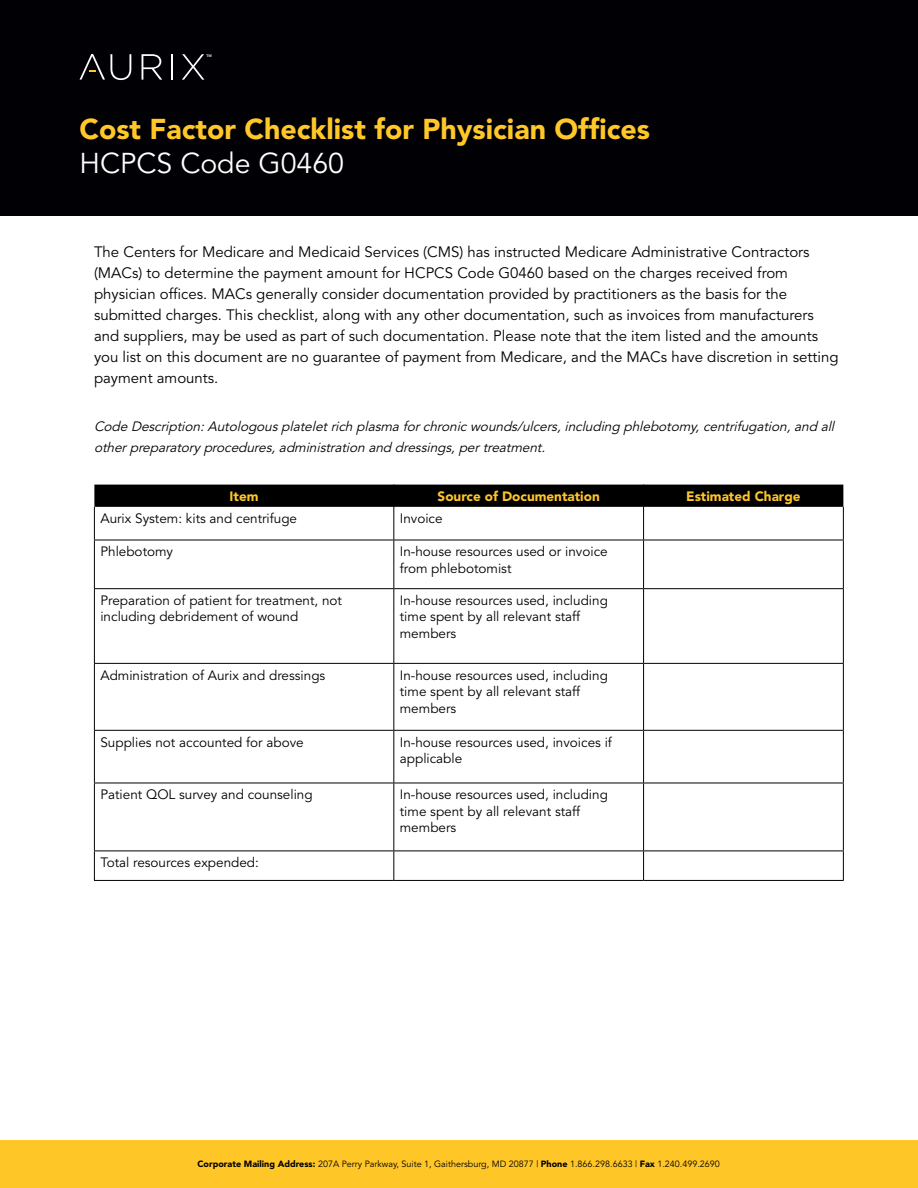
<style>
.page{position:relative;width:918px;height:1188px;background:#fff}
.page>*{position:absolute;margin:0;border:0;box-sizing:border-box;transform-origin:0 0}
.t1{font:900 28.5px "Avenir";color:#ffc828}
.t2{font:28.5px "Avenir";color:#fff}
.t3{font:15px/21px "Avenir";color:#000}
.t4{font:13.5px/16.5px "Avenir";color:#000}
.t5{font:italic 13.5px/21px "Avenir";color:#000}
.t6{font:900 13.5px "Avenir";color:#ffc628}
.t7{font:9px "Avenir";color:#000}
.t8{font:800 3.6px "Avenir";color:#fff}
.s1{font-weight:900}
</style>
<div class="page">
<div style="left:94px;top:485px;width:749px;height:22px;background:#000"></div>
<hr style="left:94px;top:507px;width:1px;height:33px;background:#000">
<hr style="left:393px;top:507px;width:1px;height:33px;background:#000">
<hr style="left:643px;top:507px;width:1px;height:33px;background:#000">
<hr style="left:843px;top:507px;width:1px;height:33px;background:#000">
<hr style="left:94px;top:540px;width:300px;height:1px;background:#000">
<hr style="left:94px;top:540px;width:1px;height:48px;background:#000">
<hr style="left:394px;top:540px;width:250px;height:1px;background:#000">
<hr style="left:393px;top:540px;width:1px;height:48px;background:#000">
<hr style="left:644px;top:540px;width:200px;height:1px;background:#000">
<hr style="left:643px;top:540px;width:1px;height:48px;background:#000">
<hr style="left:843px;top:540px;width:1px;height:48px;background:#000">
<hr style="left:94px;top:588px;width:300px;height:1px;background:#000">
<hr style="left:94px;top:589px;width:1px;height:74px;background:#000">
<hr style="left:394px;top:588px;width:250px;height:1px;background:#000">
<hr style="left:393px;top:589px;width:1px;height:74px;background:#000">
<hr style="left:644px;top:588px;width:200px;height:1px;background:#000">
<hr style="left:643px;top:589px;width:1px;height:74px;background:#000">
<hr style="left:843px;top:589px;width:1px;height:74px;background:#000">
<hr style="left:94px;top:663px;width:300px;height:1px;background:#000">
<hr style="left:94px;top:664px;width:1px;height:66px;background:#000">
<hr style="left:394px;top:663px;width:250px;height:1px;background:#000">
<hr style="left:393px;top:664px;width:1px;height:66px;background:#000">
<hr style="left:644px;top:663px;width:200px;height:1px;background:#000">
<hr style="left:643px;top:664px;width:1px;height:66px;background:#000">
<hr style="left:843px;top:664px;width:1px;height:66px;background:#000">
<hr style="left:94px;top:730px;width:300px;height:1px;background:#000">
<hr style="left:94px;top:731px;width:1px;height:52px;background:#000">
<hr style="left:394px;top:730px;width:250px;height:1px;background:#000">
<hr style="left:393px;top:731px;width:1px;height:52px;background:#000">
<hr style="left:644px;top:730px;width:200px;height:1px;background:#000">
<hr style="left:643px;top:731px;width:1px;height:52px;background:#000">
<hr style="left:843px;top:731px;width:1px;height:52px;background:#000">
<hr style="left:94px;top:783px;width:300px;height:1px;background:#000">
<hr style="left:94px;top:783px;width:1px;height:68px;background:#000">
<hr style="left:394px;top:783px;width:250px;height:1px;background:#000">
<hr style="left:393px;top:783px;width:1px;height:68px;background:#000">
<hr style="left:644px;top:783px;width:200px;height:1px;background:#000">
<hr style="left:643px;top:783px;width:1px;height:68px;background:#000">
<hr style="left:843px;top:783px;width:1px;height:68px;background:#000">
<hr style="left:94px;top:851px;width:300px;height:1px;background:#000">
<svg style="left:94px;top:851px;width:1px;height:29px"></svg>
<hr style="left:394px;top:851px;width:250px;height:1px;background:#000">
<svg style="left:393px;top:851px;width:1px;height:29px"></svg>
<hr style="left:644px;top:851px;width:200px;height:1px;background:#000">
<svg style="left:643px;top:851px;width:1px;height:29px"></svg>
<svg style="left:843px;top:851px;width:1px;height:29px"></svg>
<hr style="left:94px;top:880px;width:300px;height:1px;background:#000">
<hr style="left:394px;top:880px;width:250px;height:1px;background:#000">
<hr style="left:644px;top:880px;width:200px;height:1px;background:#000">
<div style="left:0;top:0;width:918px;height:216px;background:#000005"></div>
<svg style="left:142px;top:54px;width:20px;height:26px"></svg>
<hr style="left:171px;top:54px;width:2px;height:26px;background:#fff">
<svg style="left:182px;top:54px;width:22px;height:26px"></svg>
<svg style="left:80px;top:54px;width:51px;height:26px"></svg>
<div style="left:0;top:1140px;width:918px;height:48px;background:#ffc628"></div>
<p class="t8" style="left:206px;top:53px;width:7px">TM</p>
<h1 class="t1" style="left:80px;top:111px;width:572px">Cost Factor Checklist for Physician Offices</h1>
<h1 class="t2" style="left:80px;top:147px;width:266px">HCPCS Code G0460</h1>
<p class="t3" style="left:94px;top:241px;width:746px">The Centers for Medicare and Medicaid Services (CMS) has instructed Medicare Administrative Contractors (MACs) to determine the payment amount for HCPCS Code G0460 based on the charges received from physician offices. MACs generally consider documentation provided by practitioners as the basis for the submitted charges. This checklist, along with any other documentation, such as invoices from manufacturers and suppliers, may be used as part of such documentation. Please note that the item listed and the amounts you list on this document are no guarantee of payment from Medicare, and the MACs have discretion in setting payment amounts.</p>
<p class="t5" style="left:94px;top:416px;width:742px">Code Description: Autologous platelet rich plasma for chronic wounds/ulcers, including phlebotomy, centrifugation, and all other preparatory procedures, administration and dressings, per treatment.</p>
<p class="t6" style="left:230px;top:488px;width:30px">Item</p>
<p class="t6" style="left:438px;top:488px;width:164px">Source of Documentation</p>
<p class="t6" style="left:686px;top:488px;width:116px">Estimated Charge</p>
<p class="t4" style="left:100px;top:511px;width:198px">Aurix System: kits and centrifuge</p>
<p class="t4" style="left:400px;top:511px;width:44px">Invoice</p>
<p class="t4" style="left:100px;top:544px;width:74px">Phlebotomy</p>
<p class="t4" style="left:400px;top:544px;width:209px">In-house resources used or invoice from phlebotomist</p>
<p class="t4" style="left:100px;top:592px;width:243px">Preparation of patient for treatment, not including debridement of wound</p>
<p class="t4" style="left:400px;top:592px;width:210px">In-house resources used, including time spent by all relevant staff members</p>
<p class="t4" style="left:100px;top:667px;width:226px">Administration of Aurix and dressings</p>
<p class="t4" style="left:400px;top:667px;width:210px">In-house resources used, including time spent by all relevant staff members</p>
<p class="t4" style="left:100px;top:734px;width:205px">Supplies not accounted for above</p>
<p class="t4" style="left:400px;top:734px;width:214px">In-house resources used, invoices if applicable</p>
<p class="t4" style="left:100px;top:787px;width:214px">Patient QOL survey and counseling</p>
<p class="t4" style="left:400px;top:787px;width:210px">In-house resources used, including time spent by all relevant staff members</p>
<p class="t4" style="left:100px;top:855px;width:160px">Total resources expended:</p>
<p class="t7" style="left:197px;top:1158px;width:524px"><span class="s1">Corporate Mailing Address:</span> 207A Perry Parkway, Suite 1, Gaithersburg, MD 20877 | <span class="s1">Phone</span> 1.866.298.6633 | <span class="s1">Fax</span> 1.240.499.2690</p>
</div>
